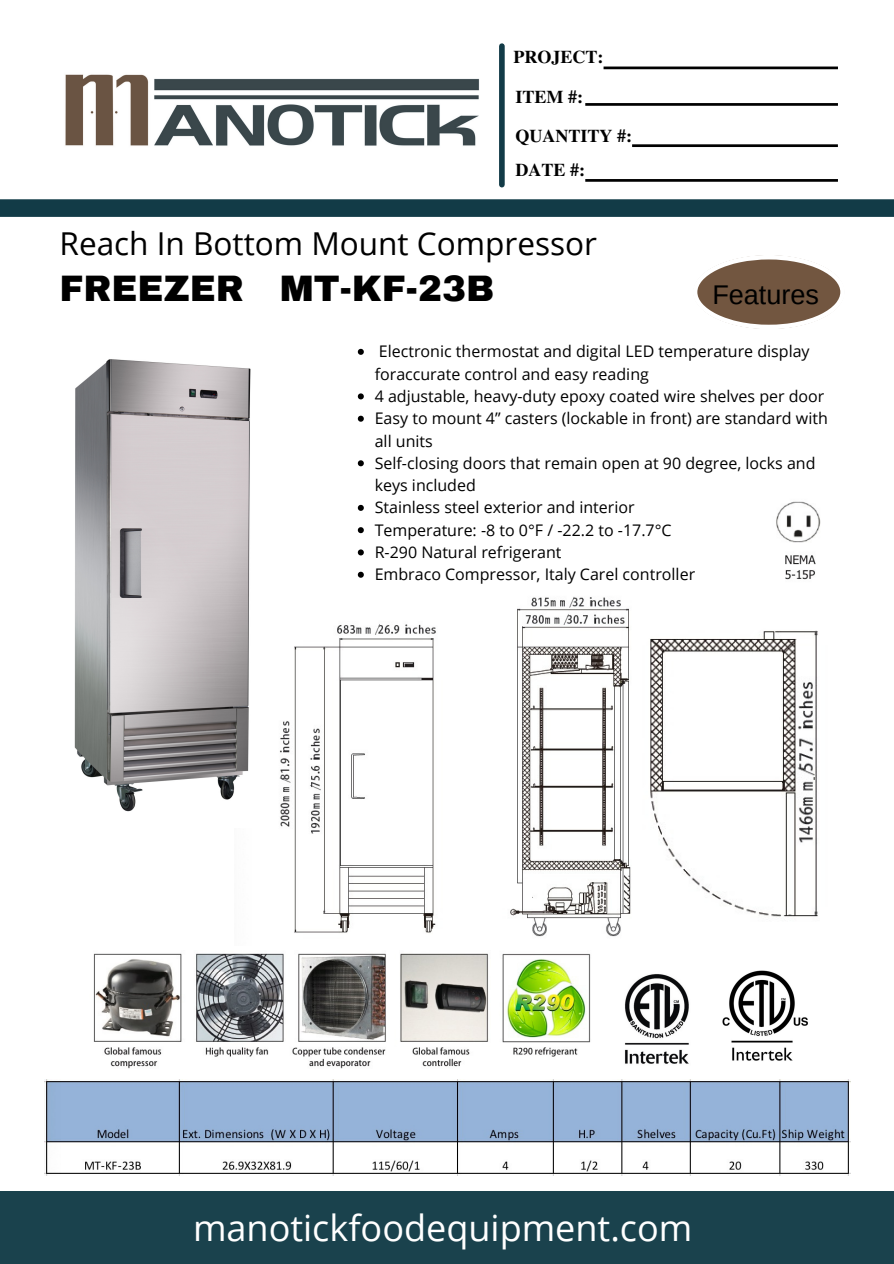
<style>
.page{position:relative;width:894px;height:1264px;background:#fff}
.page>*{position:absolute;margin:0;border:0;box-sizing:border-box;transform-origin:0 0}
.t1{font:36px "Open Sans";color:#fff}
.t2{font:900 36px "Archivo";color:#000}
.t3{font:31.5px "Open Sans";color:#000}
.t4{font:27px "Arimo";color:#000}
.t5{font:700 18px "Te X Gyre Termes";color:#000}
.t6{font:16.05px/22.4px "Open Sans";color:#000}
</style>
<div class="page">
<svg style="left:697px;top:255px;width:144px;height:74px"></svg>
<img style="left:93px;top:953px;width:498px;height:116px">
<img style="left:776px;top:501px;width:45px;height:79px">
<img style="left:722px;top:970px;width:86px;height:91px">
<img style="left:625px;top:974px;width:64px;height:90px">
<img style="left:65px;top:74px;width:414px;height:72px">
<div style="left:499px;top:46px;width:5px;height:139px;background:#123b47"></div>
<svg style="left:603px;top:67px;width:234px;height:2px"></svg>
<svg style="left:585px;top:103px;width:252px;height:3px"></svg>
<svg style="left:632px;top:144px;width:205px;height:3px"></svg>
<svg style="left:585px;top:179px;width:252px;height:3px"></svg>
<svg style="left:0;top:199px;width:893px;height:18px;background:#163f4a"></svg>
<div style="left:0;top:1190px;width:893px;height:73px;background:#1a424d"></div>
<img style="left:279px;top:597px;width:352px;height:340px">
<img style="left:650px;top:630px;width:168px;height:287px">
<svg style="left:358px;top:349px;width:6px;height:6px"></svg>
<svg style="left:358px;top:393px;width:6px;height:6px"></svg>
<svg style="left:358px;top:416px;width:6px;height:6px"></svg>
<svg style="left:358px;top:460px;width:6px;height:6px"></svg>
<svg style="left:358px;top:505px;width:6px;height:6px"></svg>
<svg style="left:358px;top:527px;width:6px;height:6px"></svg>
<svg style="left:358px;top:549px;width:6px;height:6px"></svg>
<svg style="left:358px;top:571px;width:6px;height:6px"></svg>
<img style="left:74px;top:359px;width:177px;height:453px">
<img style="left:44px;top:1079px;width:805px;height:96px">
<p class="t5" style="left:513px;top:43px;width:92px">PROJECT:</p>
<p class="t5" style="left:515px;top:83px;width:69px">ITEM #:</p>
<p class="t5" style="left:515px;top:121px;width:118px">QUANTITY #:</p>
<p class="t5" style="left:515px;top:156px;width:71px">DATE #:</p>
<p class="t3" style="left:59px;top:221px;width:539px">Reach In Bottom Mount Compressor</p>
<p class="t2" style="left:59px;top:269px;width:436px">FREEZER MT-KF-23B</p>
<p class="t4" style="left:712px;top:280px;width:108px">Features</p>
<p class="t6" style="left:374px;top:340px;width:436px">Electronic thermostat and digital LED temperature display foraccurate control and easy reading</p>
<p class="t6" style="left:374px;top:384px;width:451px">4 adjustable, heavy-duty epoxy coated wire shelves per door</p>
<p class="t6" style="left:374px;top:407px;width:454px">Easy to mount 4” casters (lockable in front) are standard with all units</p>
<p class="t6" style="left:374px;top:451px;width:442px">Self-closing doors that remain open at 90 degree, locks and keys included</p>
<p class="t6" style="left:374px;top:496px;width:261px">Stainless steel exterior and interior</p>
<p class="t6" style="left:374px;top:518px;width:298px">Temperature: -8 to 0°F / -22.2 to -17.7°C</p>
<p class="t6" style="left:374px;top:540px;width:188px">R-290 Natural refrigerant</p>
<p class="t6" style="left:374px;top:563px;width:322px">Embraco Compressor, Italy Carel controller</p>
<p class="t1" style="left:193px;top:1202px;width:500px">manotickfoodequipment.com</p>
</div>
